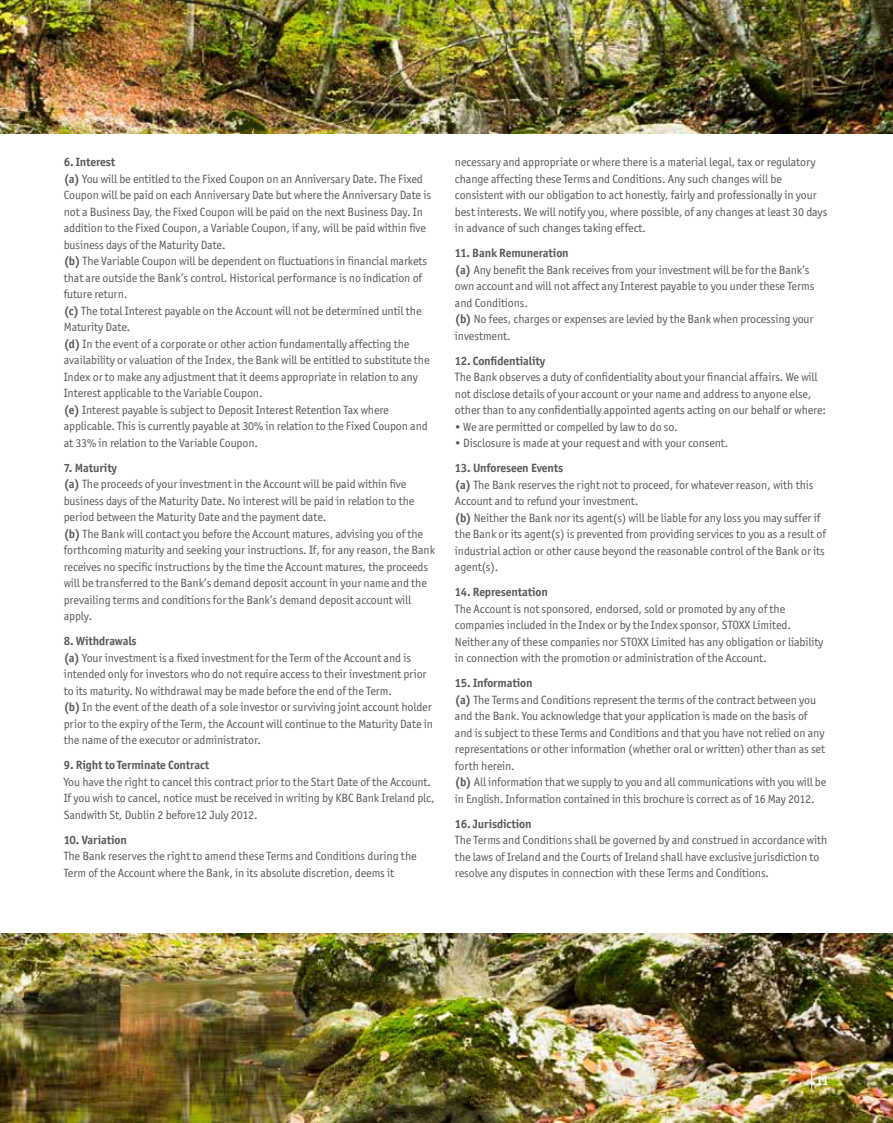
<style>
.page{position:relative;width:893px;height:1123px;background:#fff}
.page>*{position:absolute;margin:0;border:0;box-sizing:border-box;transform-origin:0 0}
.t1{font:700 13.5px "Officina Sans ITC Std";color:#fff}
.t2{font:12px/16.5px "Officina Sans ITC Std";letter-spacing:-.01em;color:#58595b}
.t3{font:700 12px "Officina Sans ITC Std";letter-spacing:-.01em;color:#58595b}
.s1{font-weight:700}
</style>
<div class="page">
<img style="left:0;top:0;width:893px;height:134px">
<img style="left:0;top:933px;width:893px;height:190px">
<svg style="left:811px;top:1070px;width:1px;height:19px"></svg>
<p class="t2" style="left:64px;top:154px;width:369px"><span class="s1">6. Interest<br>(a)</span> You will be entitled to the Fixed Coupon on an Anniversary Date. The Fixed Coupon will be paid on each Anniversary Date but where the Anniversary Date is not a Business Day, the Fixed Coupon will be paid on the next Business Day. In addition to the Fixed Coupon, a Variable Coupon, if any, will be paid within five business days of the Maturity Date.<br><span class="s1">(b)</span> The Variable Coupon will be dependent on fluctuations in financial markets that are outside the Bank’s control. Historical performance is no indication of future return.<br><span class="s1">(c)</span> The total Interest payable on the Account will not be determined until the Maturity Date.<br><span class="s1">(d)</span> In the event of a corporate or other action fundamentally affecting the availability or valuation of the Index, the Bank will be entitled to substitute the Index or to make any adjustment that it deems appropriate in relation to any Interest applicable to the Variable Coupon.<br><span class="s1">(e)</span> Interest payable is subject to Deposit Interest Retention Tax where applicable. This is currently payable at 30% in relation to the Fixed Coupon and at 33% in relation to the Variable Coupon.</p>
<p class="t2" style="left:64px;top:459px;width:373px"><span class="s1">7. Maturity<br>(a)</span> The proceeds of your investment in the Account will be paid within five business days of the Maturity Date. No interest will be paid in relation to the period between the Maturity Date and the payment date.<br><span class="s1">(b)</span> The Bank will contact you before the Account matures, advising you of the forthcoming maturity and seeking your instructions. If, for any reason, the Bank receives no specific instructions by the time the Account matures, the proceeds will be transferred to the Bank’s demand deposit account in your name and the prevailing terms and conditions for the Bank’s demand deposit account will apply.</p>
<p class="t2" style="left:64px;top:633px;width:371px"><span class="s1">8. Withdrawals<br>(a)</span> Your investment is a fixed investment for the Term of the Account and is intended only for investors who do not require access to their investment prior to its maturity. No withdrawal may be made before the end of the Term.<br><span class="s1">(b)</span> In the event of the death of a sole investor or surviving joint account holder prior to the expiry of the Term, the Account will continue to the Maturity Date in the name of the executor or administrator.</p>
<p class="t3" style="left:64px;top:758px;width:147px">9. Right to Terminate Contract</p>
<p class="t2" style="left:64px;top:773px;width:372px">You have the right to cancel this contract prior to the Start Date of the Account.<br>If you wish to cancel, notice must be received in writing by KBC Bank Ireland plc,<br>Sandwith St, Dublin 2 before12 July 2012.</p>
<p class="t3" style="left:64px;top:832px;width:65px">10. Variation</p>
<p class="t2" style="left:64px;top:848px;width:354px">The Bank reserves the right to amend these Terms and Conditions during the<br>Term of the Account where the Bank, in its absolute discretion, deems it</p>
<p class="t2" style="left:455px;top:154px;width:374px">necessary and appropriate or where there is a material legal, tax or regulatory change affecting these Terms and Conditions. Any such changes will be consistent with our obligation to act honestly, fairly and professionally in your best interests. We will notify you, where possible, of any changes at least 30 days in advance of such changes taking effect.</p>
<p class="t2" style="left:455px;top:245px;width:361px"><span class="s1">11. Bank Remuneration<br>(a)</span> Any benefit the Bank receives from your investment will be for the Bank’s own account and will not affect any Interest payable to you under these Terms and Conditions.<br><span class="s1">(b)</span> No fees, charges or expenses are levied by the Bank when processing your investment.</p>
<p class="t3" style="left:455px;top:353px;width:92px">12. Confidentiality</p>
<p class="t2" style="left:455px;top:369px;width:373px">The Bank observes a duty of confidentiality about your financial affairs. We will not disclose details of your account or your name and address to anyone else, other than to any confidentially appointed agents acting on our behalf or where:</p>
<p class="t2" style="left:455px;top:418px;width:224px">• We are permitted or compelled by law to do so.</p>
<p class="t2" style="left:455px;top:435px;width:275px">• Disclosure is made at your request and with your consent.</p>
<p class="t2" style="left:455px;top:460px;width:372px"><span class="s1">13. Unforeseen Events<br>(a)</span> The Bank reserves the right not to proceed, for whatever reason, with this Account and to refund your investment.<br><span class="s1">(b)</span> Neither the Bank nor its agent(s) will be liable for any loss you may suffer if the Bank or its agent(s) is prevented from providing services to you as a result of industrial action or other cause beyond the reasonable control of the Bank or its agent(s).</p>
<p class="t3" style="left:455px;top:585px;width:94px">14. Representation</p>
<p class="t2" style="left:455px;top:600px;width:370px">The Account is not sponsored, endorsed, sold or promoted by any of the companies included in the Index or by the Index sponsor, STOXX Limited.<br>Neither any of these companies nor STOXX Limited has any obligation or liability in connection with the promotion or administration of the Account.</p>
<p class="t2" style="left:455px;top:675px;width:373px"><span class="s1">15. Information<br>(a)</span> The Terms and Conditions represent the terms of the contract between you and the Bank. You acknowledge that your application is made on the basis of and is subject to these Terms and Conditions and that you have not relied on any representations or other information (whether oral or written) other than as set forth herein.<br><span class="s1">(b)</span> All information that we supply to you and all communications with you will be in English. Information contained in this brochure is correct as of 16 May 2012.</p>
<p class="t3" style="left:455px;top:816px;width:78px">16. Jurisdiction</p>
<p class="t2" style="left:455px;top:832px;width:374px">The Terms and Conditions shall be governed by and construed in accordance with the laws of Ireland and the Courts of Ireland shall have exclusive jurisdiction to resolve any disputes in connection with these Terms and Conditions.</p>
<p class="t1" style="left:816px;top:1071px;width:15px">11</p>
</div>
